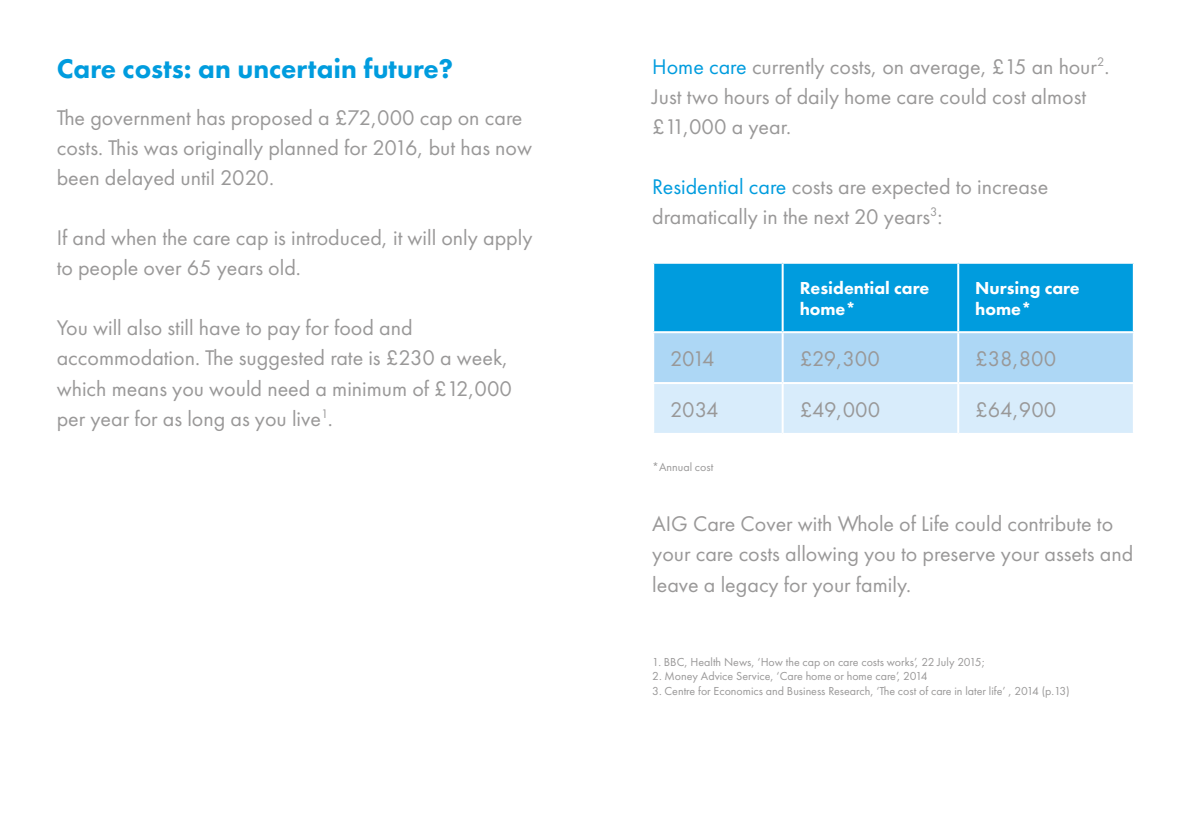
<style>
.page{position:relative;width:1191px;height:840px;background:#fff}
.page>*{position:absolute;margin:0;border:0;box-sizing:border-box;transform-origin:0 0}
.t1{font:800 28px "Futura PT";color:#009cde}
.t2{font:22px/30px "Futura PT";color:#999898}
.t3{font:800 18px/21.6px "Futura PT";color:#fff}
.t4{font:12px "Futura PT";color:#999898}
.s1{color:#009cde}
</style>
<div class="page">
<svg style="left:654px;top:263px;width:478px;height:169px;background:#73c5ed"></svg>
<hr style="left:781px;top:263px;width:2px;height:68px;background:#fff">
<hr style="left:957px;top:263px;width:2px;height:68px;background:#fff">
<hr style="left:652px;top:331px;width:130px;height:2px;background:#fff">
<hr style="left:782px;top:331px;width:176px;height:2px;background:#fff">
<hr style="left:781px;top:333px;width:2px;height:49px;background:#fff">
<hr style="left:958px;top:331px;width:176px;height:2px;background:#fff">
<hr style="left:957px;top:333px;width:2px;height:49px;background:#fff">
<hr style="left:652px;top:382px;width:130px;height:2px;background:#fff">
<hr style="left:782px;top:382px;width:176px;height:2px;background:#fff">
<hr style="left:781px;top:384px;width:2px;height:48px;background:#fff">
<hr style="left:958px;top:382px;width:176px;height:2px;background:#fff">
<hr style="left:957px;top:384px;width:2px;height:48px;background:#fff">
<p class="t1" style="left:57px;top:51px;width:398px">Care costs: an uncertain future?</p>
<p class="t2" style="left:57px;top:103px;width:477px">The government has proposed a £72,000 cap on care costs. This was originally planned for 2016, but has now been delayed until 2020.</p>
<p class="t2" style="left:57px;top:223px;width:477px">If and when the care cap is introduced, it will only apply to people over 65 years old.</p>
<p class="t2" style="left:57px;top:313px;width:457px">You will also still have to pay for food and accommodation. The suggested rate is £230 a week, which means you would need a minimum of £12,000 per year for as long as you live<sup>1</sup>.</p>
<p class="t2" style="left:652px;top:51px;width:459px"><span class="s1">Home care</span> currently costs, on average, £15 an hour<sup>2</sup>.<br>Just two hours of daily home care could cost almost £11,000 a year.</p>
<p class="t2" style="left:652px;top:171px;width:397px"><span class="s1">Residential care</span> costs are expected to increase dramatically in the next 20 years<sup>3</sup>:</p>
<p class="t3" style="left:799px;top:276px;width:131px">Residential care home*</p>
<p class="t3" style="left:975px;top:276px;width:106px">Nursing care home*</p>
<p class="t2" style="left:670px;top:343px;width:46px">2014</p>
<p class="t2" style="left:799px;top:343px;width:82px">£29,300</p>
<p class="t2" style="left:975px;top:343px;width:83px">£38,800</p>
<p class="t2" style="left:670px;top:394px;width:50px">2034</p>
<p class="t2" style="left:799px;top:394px;width:82px">£49,000</p>
<p class="t2" style="left:975px;top:394px;width:83px">£64,900</p>
<p class="t4" style="left:652px;top:460px;width:63px">*Annual cost</p>
<p class="t2" style="left:652px;top:508px;width:482px">AIG Care Cover with Whole of Life could contribute to your care costs allowing you to preserve your assets and leave a legacy for your family.</p>
<p class="t4" style="left:652px;top:654px;width:334px">1. BBC, Health News, ‘How the cap on care costs works’, 22 July 2015;</p>
<p class="t4" style="left:652px;top:669px;width:277px">2. Money Advice Service, ‘Care home or home care’, 2014</p>
<p class="t4" style="left:652px;top:683px;width:419px">3. Centre for Economics and Business Research, ‘The cost of care in later life’ , 2014 (p.13)</p>
</div>
